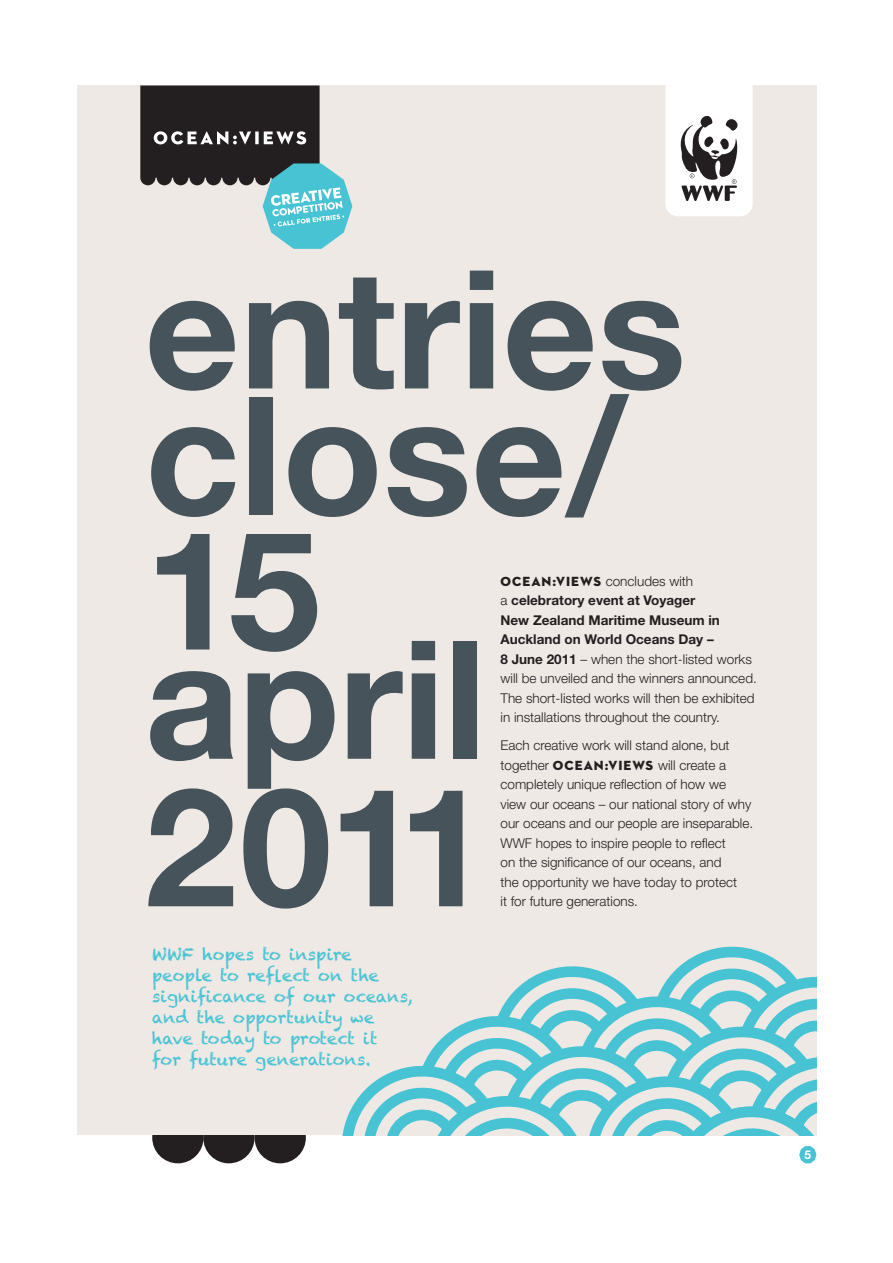
<style>
.page{position:relative;width:893px;height:1263px;background:#fff}
.page>*{position:absolute;margin:0;border:0;box-sizing:border-box;transform-origin:0 0}
.t1{font:700 165px/130.5px "Helvetica Neue";color:#46535b}
.t2{font:16.5px/21px "Chalkduster";color:#47c3d3}
.t3{font:300 13.5px/19.5px "Helvetica Neue";color:#231f20}
.t4{font:700 12px "Helvetica Neue";color:#fff}
.s1{font-family:"Neutraface 2 Display Titling";font-weight:400}
.s2{font-weight:700}
</style>
<div class="page">
<svg style="left:799px;top:1146px;width:17px;height:17px"></svg>
<div style="left:203px;top:1112px;width:52px;height:51px;background:#231f20;border-radius:50%"></div>
<div style="left:255px;top:1112px;width:51px;height:51px;background:#231f20;border-radius:50%"></div>
<div style="left:152px;top:1112px;width:52px;height:51px;background:#231f20;border-radius:50%"></div>
<div style="left:77px;top:85px;width:739px;height:1050px;background:#efe9e5"></div>
<svg style="left:343px;top:946px;width:473px;height:189px"></svg>
<svg style="left:140px;top:85px;width:212px;height:164px"></svg>
<svg style="left:665px;top:85px;width:88px;height:131px;background:#d6d5d5"></svg>
<h1 class="t1" style="left:145px;top:261px;width:543px">entries close/<br>15</h1>
<p class="t3" style="left:500px;top:571px;width:258px"><span class="s1">OCEAN:VIEWS</span> concludes with<br>a <span class="s2">celebratory event at Voyager<br>New Zealand Maritime Museum in Auckland on World Oceans Day –<br>8 June 2011</span> – when the short-listed works will be unveiled and the winners announced.<br>The short-listed works will then be exhibited in installations throughout the country.</p>
<p class="t3" style="left:500px;top:735px;width:254px">Each creative work will stand alone, but together <span class="s1">OCEAN:VIEWS</span> will create a completely unique reflection of how we view our oceans – our national story of why our oceans and our people are inseparable.<br>WWF hopes to inspire people to reflect<br>on the significance of our oceans, and<br>the opportunity we have today to protect<br>it for future generations.</p>
<h1 class="t1" style="left:145px;top:622px;width:346px;line-height:147.4px">april<br>2011</h1>
<p class="t2" style="left:152px;top:944px;width:262px">WWF hopes to inspire people to reflect on the significance of our oceans, and the opportunity we have today to protect it<br>for future generations.</p>
<p class="t4" style="left:804px;top:1147px;width:8px">5</p>
</div>
